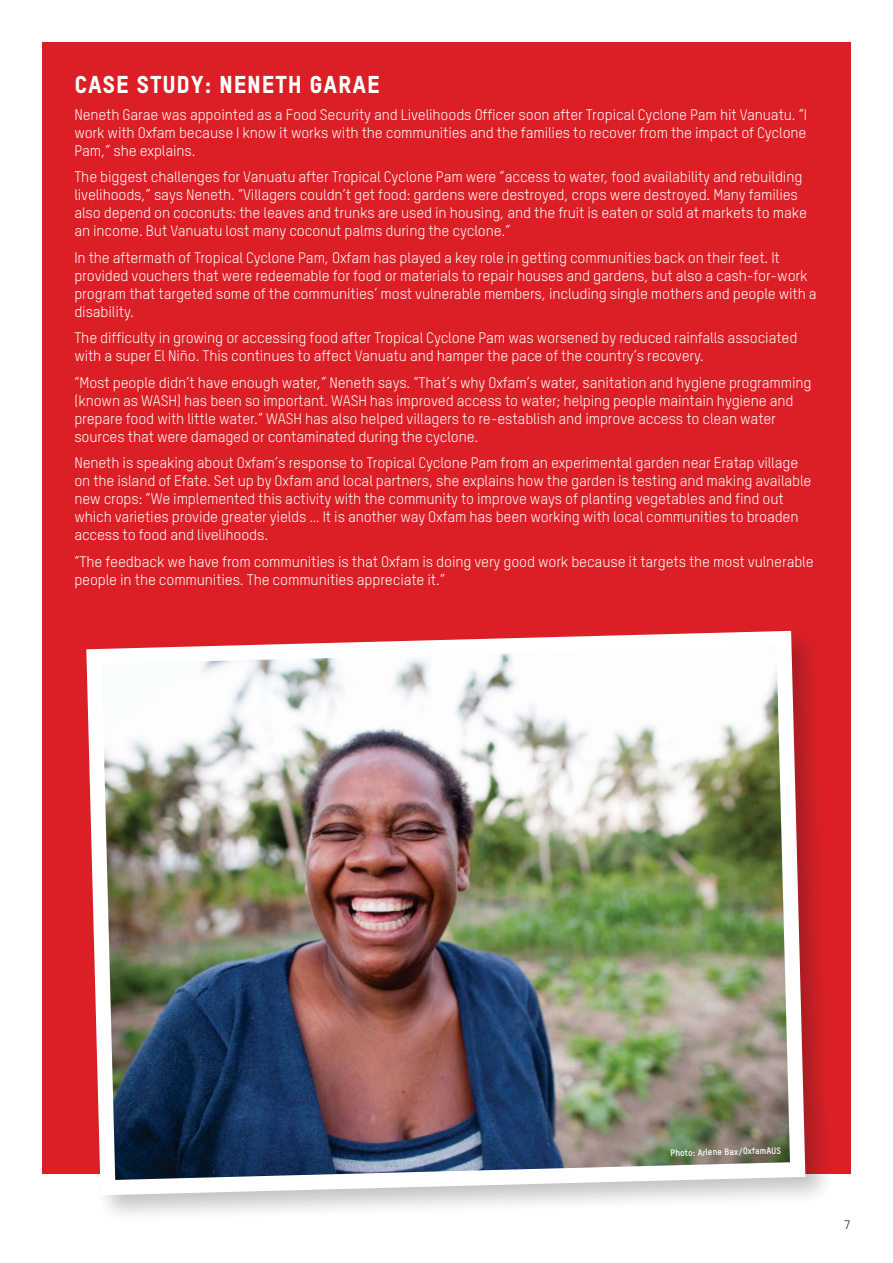
<style>
.page{position:relative;width:893px;height:1263px;background:#fff}
.page>*{position:absolute;margin:0;border:0;box-sizing:border-box;transform-origin:0 0}
.t1{font:24px "Oxfam TSTARPRO Headline";letter-spacing:.035em;color:#fff}
.t2{font:15px/18px "Oxfam TSTARPRO";letter-spacing:-.01em;color:#fff}
.t3{font:12px "Oxfam TSTARPRO";color:#060a0a}
.t4{font:700 9px "Oxfam TSTARPRO";color:#fff}
</style>
<div class="page">
<div style="left:42px;top:43px;width:808px;height:1131px;background:#dc1f26"></div>
<img style="left:86px;top:630px;width:727px;height:573px">
<h1 class="t1" style="left:74px;top:71px;width:307px">CASE STUDY: NENETH GARAE</h1>
<p class="t2" style="left:74px;top:107px;width:734px;text-align:justify">Neneth Garae was appointed as a Food Security and Livelihoods Officer soon after Tropical Cyclone Pam hit Vanuatu. “I work with Oxfam because I know it works with the communities and the families to recover from the impact of Cyclone Pam,” she explains.</p>
<p class="t2" style="left:74px;top:169px;width:734px">The biggest challenges for Vanuatu after Tropical Cyclone Pam were “access to water, food availability and rebuilding livelihoods,” says Neneth. “Villagers couldn’t get food: gardens were destroyed, crops were destroyed. Many families also depend on coconuts: the leaves and trunks are used in housing, and the fruit is eaten or sold at markets to make an income. But Vanuatu lost many coconut palms during the cyclone.”</p>
<p class="t2" style="left:74px;top:250px;width:744px">In the aftermath of Tropical Cyclone Pam, Oxfam has played a key role in getting communities back on their feet. It provided vouchers that were redeemable for food or materials to repair houses and gardens, but also a cash-for-work program that targeted some of the communities’ most vulnerable members, including single mothers and people with a disability.</p>
<p class="t2" style="left:74px;top:330px;width:724px">The difficulty in growing or accessing food after Tropical Cyclone Pam was worsened by reduced rainfalls associated with a super El Niño. This continues to affect Vanuatu and hamper the pace of the country’s recovery.</p>
<p class="t2" style="left:74px;top:375px;width:739px">“Most people didn’t have enough water,” Neneth says. “That’s why Oxfam’s water, sanitation and hygiene programming (known as WASH) has been so important. WASH has improved access to water; helping people maintain hygiene and prepare food with little water.” WASH has also helped villagers to re-establish and improve access to clean water sources that were damaged or contaminated during the cyclone.</p>
<p class="t2" style="left:74px;top:455px;width:739px">Neneth is speaking about Oxfam’s response to Tropical Cyclone Pam from an experimental garden near Eratap village on the island of Efate. Set up by Oxfam and local partners, she explains how the garden is testing and making available new crops: “We implemented this activity with the community to improve ways of planting vegetables and find out which varieties provide greater yields … It is another way Oxfam has been working with local communities to broaden access to food and livelihoods.</p>
<p class="t2" style="left:74px;top:554px;width:741px">“The feedback we have from communities is that Oxfam is doing very good work because it targets the most vulnerable people in the communities. The communities appreciate it.”</p>
<p class="t4" style="left:670px;top:1150px;width:112px;rotate:-2deg">Photo: Arlene Bax/OxfamAUS</p>
<p class="t3" style="left:844px;top:1221px;width:8px">7</p>
</div>
